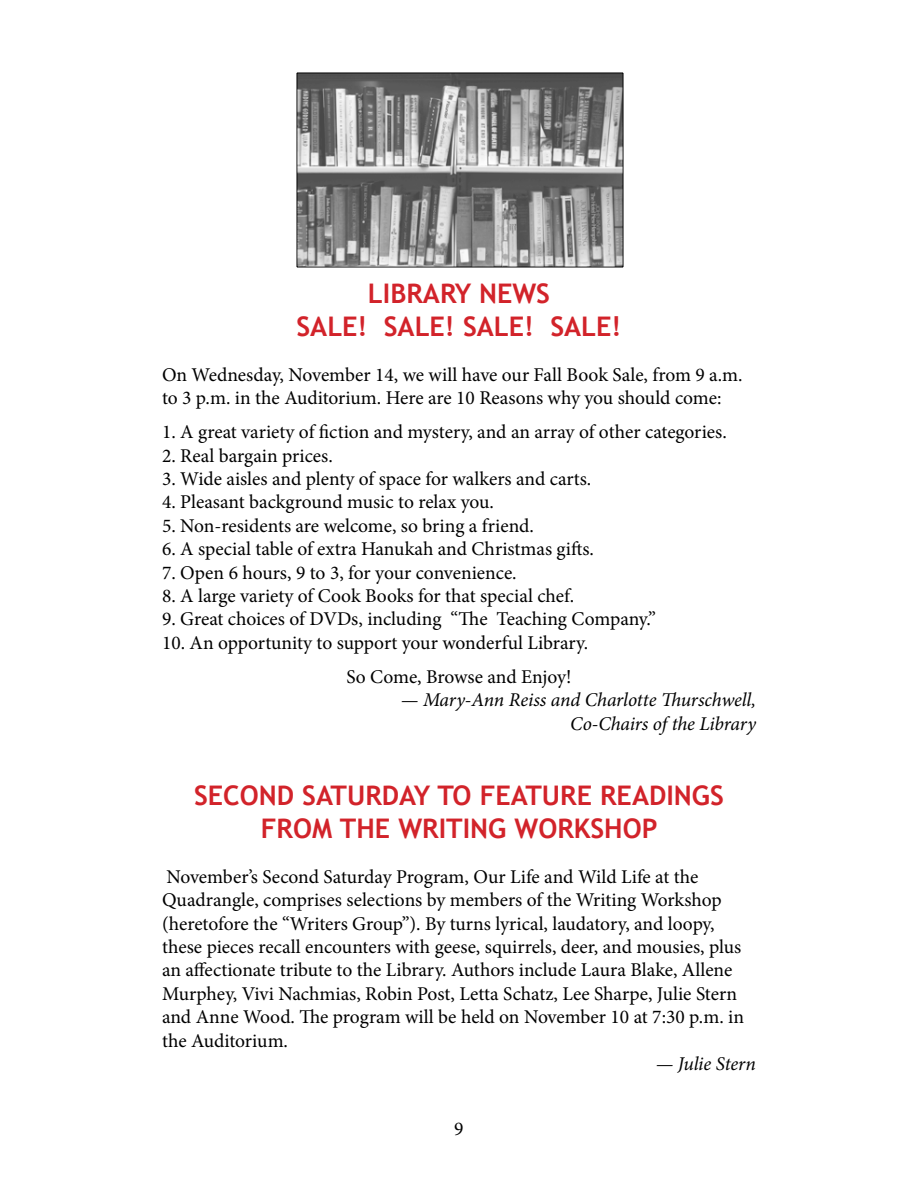
<style>
.page{position:relative;width:918px;height:1188px;background:#fff}
.page>*{position:absolute;margin:0;border:0;box-sizing:border-box;transform-origin:0 0}
.t1{font:700 27px/32.4px "Trebuchet MS";color:#d2232a;text-align:center}
.t2{font:19.5px/23.4px "Minion Pro";color:#000}
.t3{font:italic 19.5px/23.4px "Minion Pro";letter-spacing:-.01em;color:#000;text-align:right}
</style>
<div class="page">
<img style="left:296px;top:72px;width:328px;height:196px">
<h1 class="t1" style="left:296px;top:277px;width:326px">LIBRARY NEWS<br>SALE! SALE! SALE! SALE!</h1>
<p class="t2" style="left:162px;top:363px;width:582px">On Wednesday, November 14, we will have our Fall Book Sale, from 9 a.m. to 3 p.m. in the Auditorium. Here are 10 Reasons why you should come:</p>
<p class="t2" style="left:162px;top:420px;width:566px">1. A great variety of fiction and mystery, and an array of other categories.</p>
<p class="t2" style="left:162px;top:444px;width:172px">2. Real bargain prices.</p>
<p class="t2" style="left:162px;top:467px;width:431px">3. Wide aisles and plenty of space for walkers and carts.</p>
<p class="t2" style="left:162px;top:491px;width:333px">4. Pleasant background music to relax you.</p>
<p class="t2" style="left:162px;top:514px;width:373px">5. Non-residents are welcome, so bring a friend.</p>
<p class="t2" style="left:162px;top:537px;width:434px">6. A special table of extra Hanukah and Christmas gifts.</p>
<p class="t2" style="left:162px;top:561px;width:356px">7. Open 6 hours, 9 to 3, for your convenience.</p>
<p class="t2" style="left:162px;top:584px;width:414px">8. A large variety of Cook Books for that special chef.</p>
<p class="t2" style="left:162px;top:608px;width:496px">9. Great choices of DVDs, including “The Teaching Company.”</p>
<p class="t2" style="left:346px;top:626px;width:243px;line-height:34.2px;text-indent:-184px">10. An opportunity to support your wonderful Library.<br>So Come, Browse and Enjoy!</p>
<p class="t3" style="left:401px;top:688px;width:357px">— Mary-Ann Reiss and Charlotte Thurschwell,<br>Co-Chairs of the Library</p>
<h1 class="t1" style="left:194px;top:780px;width:531px">SECOND SATURDAY TO FEATURE READINGS<br>FROM THE WRITING WORKSHOP</h1>
<p class="t2" style="left:162px;top:865px;width:584px">November’s Second Saturday Program, Our Life and Wild Life at the Quadrangle, comprises selections by members of the Writing Workshop (heretofore the “Writers Group”). By turns lyrical, laudatory, and loopy, these pieces recall encounters with geese, squirrels, deer, and mousies, plus an affectionate tribute to the Library. Authors include Laura Blake, Allene Murphey, Vivi Nachmias, Robin Post, Letta Schatz, Lee Sharpe, Julie Stern and Anne Wood. The program will be held on November 10 at 7:30 p.m. in the Auditorium.</p>
<p class="t3" style="left:656px;top:1052px;width:102px">— Julie Stern</p>
<p class="t2" style="left:454px;top:1117px;width:11px">9</p>
</div>
